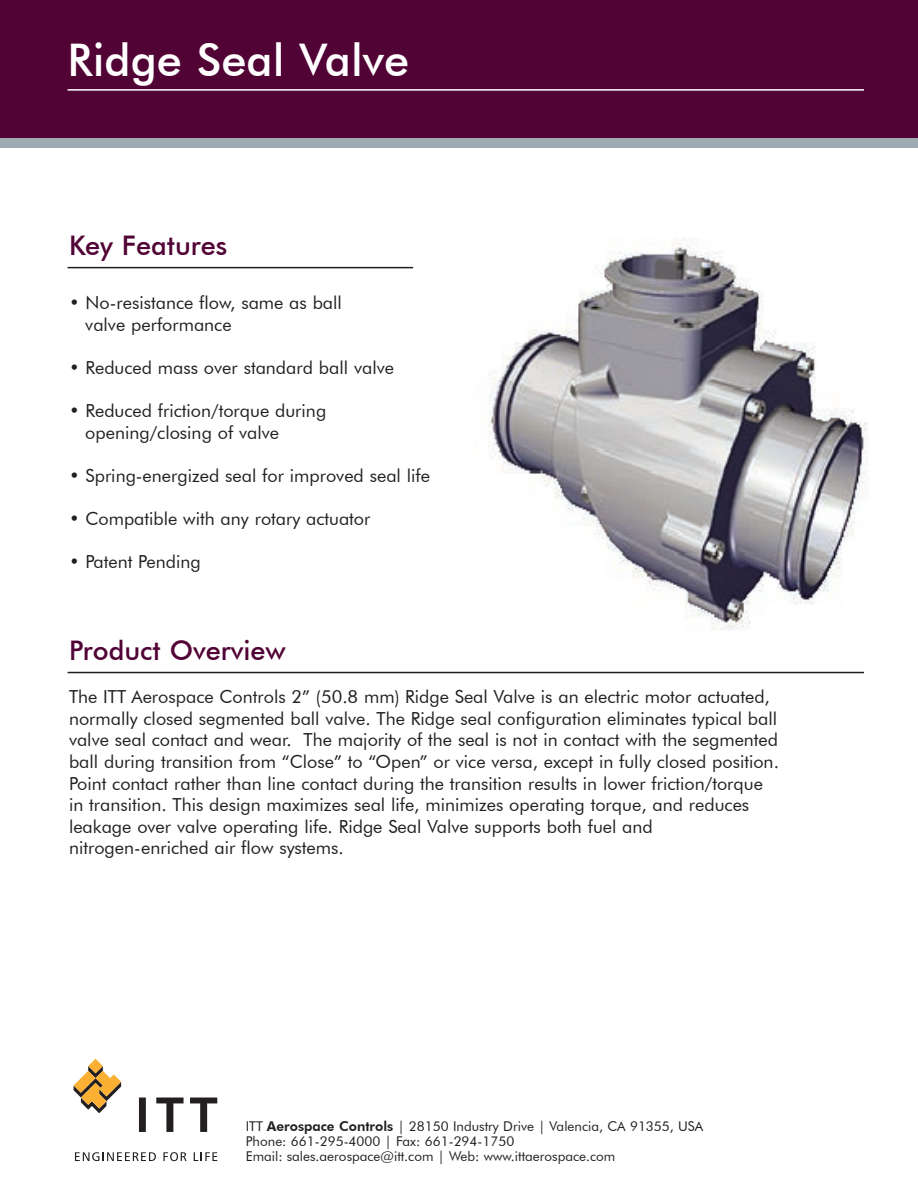
<style>
.page{position:relative;width:918px;height:1188px;background:#fff}
.page>*{position:absolute;margin:0;border:0;box-sizing:border-box;transform-origin:0 0}
.t1{font:500 45px "Futura BT";color:#fff}
.t2{font:36px "Futura BT";color:#fff}
.t3{font:500 27px "Futura BT";color:#510336}
.t4{font:18px/21.6px "Futura BT";color:#231f20}
.t5{font:13.5px/15px "Futura BT";color:#231f20}
.s1{font-weight:800}
</style>
<div class="page">
<img style="left:488px;top:238px;width:380px;height:392px">
<hr style="left:68px;top:672px;width:796px;height:1px;background:#231f20">
<hr style="left:68px;top:267px;width:345px;height:1px;background:#231f20">
<div style="left:0;top:123px;width:918px;height:25px;background:#9faab2"></div>
<div style="left:0;top:0;width:918px;height:137px;background:#510336"></div>
<hr style="left:68px;top:89px;width:796px;height:2px;background:#fff">
<svg style="left:74px;top:1059px;width:47px;height:54px"></svg>
<svg style="left:139px;top:1098px;width:7px;height:34px"></svg>
<svg style="left:156px;top:1098px;width:28px;height:34px"></svg>
<svg style="left:190px;top:1098px;width:27px;height:34px"></svg>
<svg style="left:75px;top:1152px;width:81px;height:9px"></svg>
<svg style="left:163px;top:1152px;width:24px;height:9px"></svg>
<svg style="left:194px;top:1152px;width:23px;height:9px"></svg>
<h1 class="t1" style="left:68px;top:33px;width:343px">Ridge Seal Valve</h1>
<h2 class="t2" style="left:46px;top:50px;width:310px">Aerospace Controls</h2>
<h3 class="t3" style="left:69px;top:229px;width:160px">Key Features</h3>
<p class="t4" style="left:85px;top:292px;width:258px;text-indent:-16px">• No-resistance flow, same as ball valve performance</p>
<p class="t4" style="left:69px;top:357px;width:327px">• Reduced mass over standard ball valve</p>
<p class="t4" style="left:85px;top:400px;width:242px;text-indent:-16px">• Reduced friction/torque during opening/closing of valve</p>
<p class="t4" style="left:69px;top:465px;width:362px">• Spring-energized seal for improved seal life</p>
<p class="t4" style="left:69px;top:508px;width:303px">• Compatible with any rotary actuator</p>
<p class="t4" style="left:69px;top:551px;width:133px">• Patent Pending</p>
<h3 class="t3" style="left:69px;top:634px;width:218px">Product Overview</h3>
<p class="t4" style="left:69px;top:686px;width:711px">The ITT Aerospace Controls 2” (50.8 mm) Ridge Seal Valve is an electric motor actuated, normally closed segmented ball valve. The Ridge seal configuration eliminates typical ball valve seal contact and wear. The majority of the seal is not in contact with the segmented ball during transition from “Close” to “Open” or vice versa, except in fully closed position.<br>Point contact rather than line contact during the transition results in lower friction/torque in transition. This design maximizes seal life, minimizes operating torque, and reduces leakage over valve operating life. Ridge Seal Valve supports both fuel and nitrogen-enriched air flow systems.</p>
<p class="t5" style="left:246px;top:1119px;width:459px">ITT <span class="s1">Aerospace Controls</span> | 28150 Industry Drive | Valencia, CA 91355, USA<br>Phone: 661-295-4000 | Fax: 661-294-1750<br>Email: sales.aerospace@itt.com | Web: www.ittaerospace.com</p>
</div>
